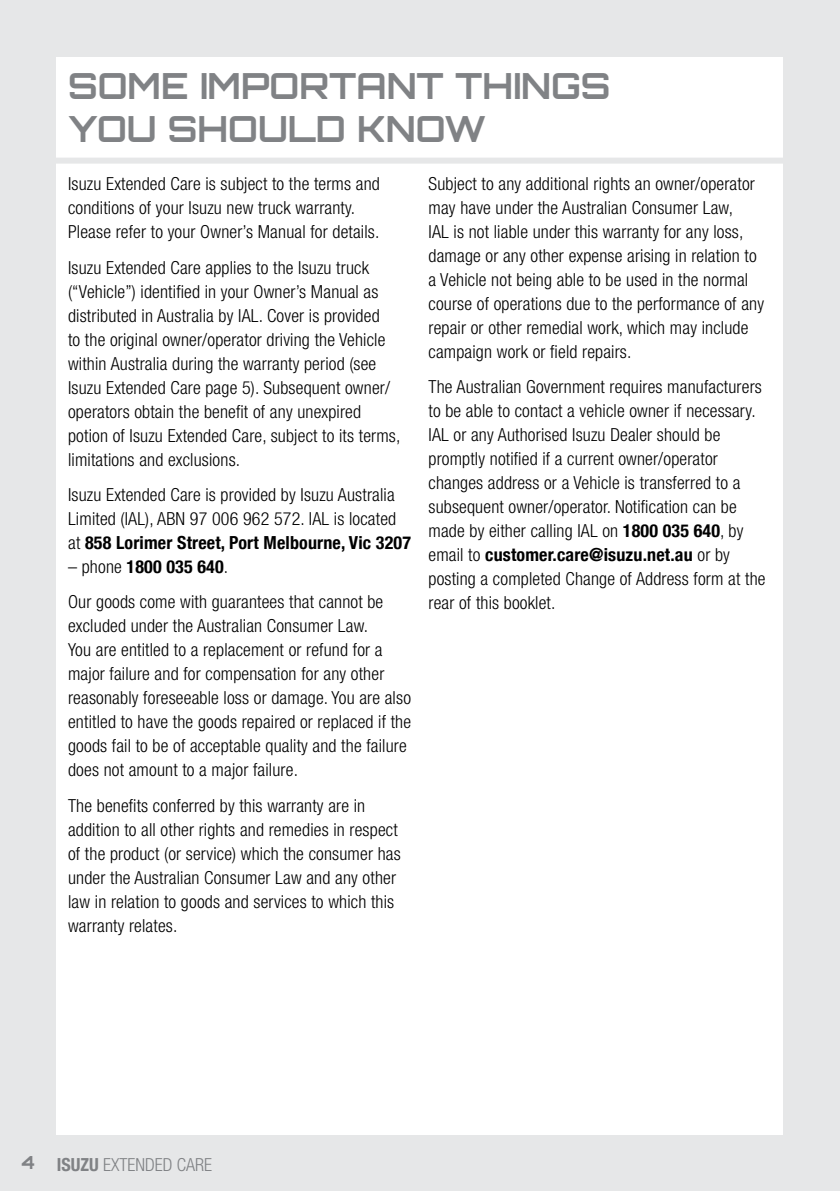
<style>
.page{position:relative;width:840px;height:1191px;background:#fff}
.page>*{position:absolute;margin:0;border:0;box-sizing:border-box;transform-origin:0 0}
.t1{font:700 36px/43.2px "Orbitron";color:#808285}
.t2{font:300 condensed 18px/24px "Helvetica Neue";letter-spacing:.01em;color:#000}
.t3{font:300 condensed 18px "Helvetica Neue";color:#808285}
.s1{font-weight:700}
.s2{font-family:"Orbitron";font-weight:700;font-stretch:normal}
</style>
<div class="page">
<div style="left:0;top:0;width:839px;height:1191px;background:#e6e7e8"></div>
<div style="left:57px;top:57px;width:725px;height:1077px;background:#fff"></div>
<div style="left:0;top:158px;width:839px;height:6px;background:#e6e7e8"></div>
<h1 class="t1" style="left:68px;top:64px;width:543px">SOME IMPORTANT THINGS<br>YOU SHOULD KNOW</h1>
<p class="t2" style="left:68px;top:172px;width:313px">Isuzu Extended Care is subject to the terms and conditions of your Isuzu new truck warranty.<br>Please refer to your Owner’s Manual for details.</p>
<p class="t2" style="left:68px;top:255px;width:333px">Isuzu Extended Care applies to the Isuzu truck (“Vehicle”) identified in your Owner’s Manual as distributed in Australia by IAL. Cover is provided<br>to the original owner/operator driving the Vehicle within Australia during the warranty period (see Isuzu Extended Care page 5). Subsequent owner/ operators obtain the benefit of any unexpired potion of Isuzu Extended Care, subject to its terms, limitations and exclusions.</p>
<p class="t2" style="left:68px;top:482px;width:344px">Isuzu Extended Care is provided by Isuzu Australia<br>Limited (IAL), ABN 97 006 962 572. IAL is located at <span class="s1">858 Lorimer Street, Port Melbourne, Vic 3207</span></p>
<p class="t2" style="left:68px;top:548px;width:316px;line-height:35.4px">– phone <span class="s1">1800 035 640</span>.<br>Our goods come with guarantees that cannot be</p>
<p class="t2" style="left:68px;top:613px;width:344px">excluded under the Australian Consumer Law.<br>You are entitled to a replacement or refund for a major failure and for compensation for any other reasonably foreseeable loss or damage. You are also entitled to have the goods repaired or replaced if the goods fail to be of acceptable quality and the failure does not amount to a major failure.</p>
<p class="t2" style="left:68px;top:793px;width:334px">The benefits conferred by this warranty are in addition to all other rights and remedies in respect of the product (or service) which the consumer has under the Australian Consumer Law and any other law in relation to goods and services to which this warranty relates.</p>
<p class="t2" style="left:428px;top:171px;width:337px">Subject to any additional rights an owner/operator may have under the Australian Consumer Law,<br>IAL is not liable under this warranty for any loss, damage or any other expense arising in relation to a Vehicle not being able to be used in the normal course of operations due to the performance of any repair or other remedial work, which may include campaign work or field repairs.</p>
<p class="t2" style="left:428px;top:375px;width:338px">The Australian Government requires manufacturers to be able to contact a vehicle owner if necessary.<br>IAL or any Authorised Isuzu Dealer should be promptly notified if a current owner/operator changes address or a Vehicle is transferred to a subsequent owner/operator. Notification can be made by either calling IAL on <span class="s1">1800 035 640</span>, by email to <span class="s1">customer.care@isuzu.net.au</span> or by posting a completed Change of Address form at the rear of this booklet.</p>
<p class="t3" style="left:22px;top:1154px;width:192px"><span class="s2">4</span> <span class="s1">ISUZU</span> EXTENDED CARE</p>
</div>
